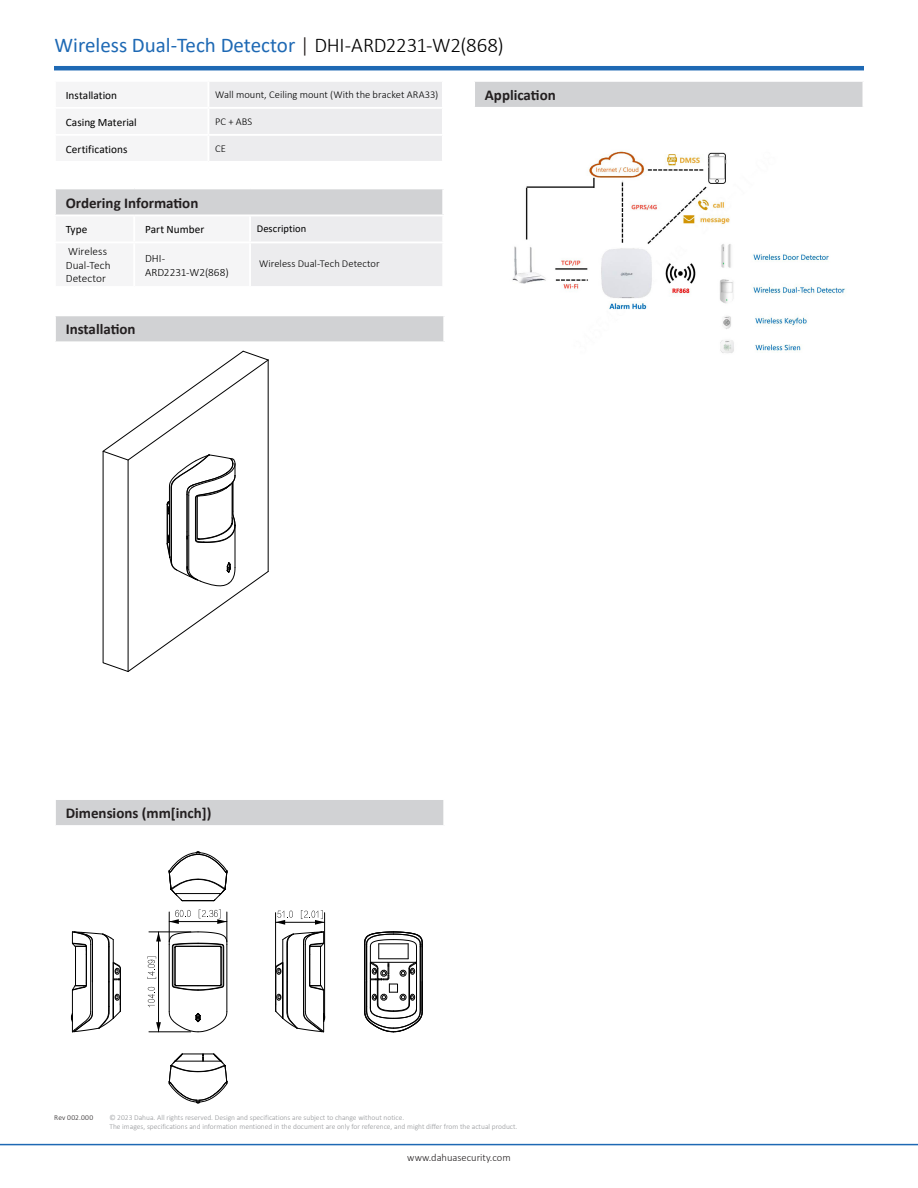
<style>
.page{position:relative;width:918px;height:1188px;background:#fff}
.page>*{position:absolute;margin:0;border:0;box-sizing:border-box;transform-origin:0 0}
.t1{font:21px "Calibri";color:#1e69b4}
.t2{font:700 15px "Calibri";color:#231f20}
.表格内标题{font:11.25px "Calibri";color:#000}
.表格内标题-2{font:300 11.25px/13.5px "Calibri";letter-spacing:.005em;color:#000}
.表格正文{font:300 10.5px "Calibri";letter-spacing:.005em;color:#000}
.t3{font:300 10.5px "Calibri";color:#231f20}
.表格正文-2{font:10.5px "Calibri";letter-spacing:.01em;color:#000}
.t4{font:300 7.5px "Calibri";color:#939598}
.t5{font:300 7.5px "Calibri";letter-spacing:.035em;color:#231f20}
.s1{font-weight:300;color:#1b1513}
.s2{font-weight:300;color:#000}
</style>
<div class="page">
<hr style="left:54px;top:66px;width:810px;height:4px;background:#1e69b4">
<hr style="left:0;top:1144px;width:918px;height:1px;background:#1e69b4">
<div style="left:55px;top:799px;width:389px;height:27px;background:#d1d2d4"></div>
<hr style="left:54px;top:798px;width:391px;height:2px;background:#fff">
<hr style="left:54px;top:825px;width:391px;height:2px;background:#fff">
<hr style="left:54px;top:800px;width:2px;height:25px;background:#fff">
<hr style="left:443px;top:800px;width:2px;height:25px;background:#fff">
<svg style="left:70px;top:851px;width:335px;height:233px"></svg>
<hr style="left:169px;top:944px;width:1px;height:68px;background:#000">
<hr style="left:227px;top:944px;width:1px;height:68px;background:#000">
<hr style="left:275px;top:969px;width:1px;height:42px;background:#000">
<hr style="left:364px;top:944px;width:1px;height:68px;background:#000">
<svg style="left:169px;top:932px;width:58px;height:58px"></svg>
<svg style="left:169px;top:852px;width:59px;height:50px"></svg>
<svg style="left:169px;top:1054px;width:59px;height:50px"></svg>
<svg style="left:365px;top:932px;width:58px;height:101px"></svg>
<hr style="left:420px;top:947px;width:1px;height:35px;background:#000">
<hr style="left:366px;top:947px;width:1px;height:35px;background:#000">
<svg style="left:169px;top:1012px;width:58px;height:20px"></svg>
<svg style="left:71px;top:932px;width:50px;height:100px"></svg>
<svg style="left:276px;top:932px;width:49px;height:100px"></svg>
<div style="left:55px;top:315px;width:389px;height:27px;background:#d1d2d4"></div>
<hr style="left:54px;top:314px;width:391px;height:2px;background:#fff">
<hr style="left:54px;top:341px;width:391px;height:2px;background:#fff">
<hr style="left:54px;top:316px;width:2px;height:25px;background:#fff">
<hr style="left:443px;top:316px;width:2px;height:25px;background:#fff">
<svg style="left:128px;top:360px;width:140px;height:91px"></svg>
<hr style="left:268px;top:360px;width:1px;height:211px;background:#000">
<svg style="left:243px;top:351px;width:25px;height:9px"></svg>
<svg style="left:103px;top:451px;width:165px;height:221px"></svg>
<div style="left:474px;top:81px;width:389px;height:27px;background:#d1d2d4"></div>
<hr style="left:473px;top:80px;width:391px;height:2px;background:#fff">
<hr style="left:473px;top:107px;width:391px;height:2px;background:#fff">
<hr style="left:473px;top:82px;width:2px;height:25px;background:#fff">
<img style="left:512px;top:151px;width:333px;height:202px">
<div style="left:209px;top:82px;width:233px;height:79px;background:#ececee"></div>
<div style="left:55px;top:188px;width:388px;height:27px;background:#d1d2d4"></div>
<div style="left:251px;top:216px;width:191px;height:70px;background:#ececee"></div>
<div style="left:55px;top:242px;width:79px;height:45px;background:#f5f5f6"></div>
<div style="left:134px;top:242px;width:116px;height:45px;background:#f5f5f6"></div>
<hr style="left:54px;top:241px;width:80px;height:2px;background:#fff">
<hr style="left:250px;top:241px;width:194px;height:2px;background:#fff">
<hr style="left:54px;top:286px;width:80px;height:2px;background:#fff">
<hr style="left:54px;top:187px;width:80px;height:2px;background:#fff">
<hr style="left:134px;top:187px;width:116px;height:2px;background:#fff">
<hr style="left:250px;top:187px;width:194px;height:2px;background:#fff">
<hr style="left:134px;top:241px;width:116px;height:2px;background:#fff">
<hr style="left:134px;top:286px;width:116px;height:2px;background:#fff">
<hr style="left:54px;top:189px;width:2px;height:25px;background:#fff">
<hr style="left:442px;top:189px;width:2px;height:25px;background:#fff">
<hr style="left:54px;top:214px;width:80px;height:2px;background:#fff">
<hr style="left:134px;top:214px;width:116px;height:2px;background:#fff">
<hr style="left:250px;top:214px;width:194px;height:2px;background:#fff">
<hr style="left:54px;top:243px;width:2px;height:43px;background:#fff">
<hr style="left:133px;top:243px;width:2px;height:43px;background:#fff">
<hr style="left:249px;top:243px;width:2px;height:43px;background:#fff">
<p class="t1" style="left:55px;top:31px;width:451px">Wireless Dual-Tech Detector <span class="s1">|</span> <span class="s2">DHI-ARD2231-W2(868)</span></p>
<p class="表格内标题" style="left:66px;top:87px;width:53px">Installation</p>
<p class="表格正文" style="left:215px;top:88px;width:225px">Wall mount, Ceiling mount (With the bracket ARA33)</p>
<p class="表格内标题" style="left:66px;top:114px;width:73px">Casing Material</p>
<p class="表格正文" style="left:215px;top:115px;width:39px">PC + ABS</p>
<p class="表格内标题" style="left:66px;top:141px;width:63px">Certifications</p>
<p class="表格正文" style="left:215px;top:142px;width:12px">CE</p>
<p class="t2" style="left:485px;top:84px;width:72px">Application</p>
<p class="t2" style="left:66px;top:192px;width:134px">Ordering Information</p>
<p class="表格内标题" style="left:66px;top:222px;width:23px">Type</p>
<p class="表格内标题" style="left:145px;top:222px;width:61px">Part Number</p>
<p class="表格正文-2" style="left:257px;top:221px;width:51px">Description</p>
<p class="表格内标题-2" style="left:66px;top:245px;width:46px">Wireless<br>Dual-Tech<br>Detector</p>
<p class="表格内标题-2" style="left:145px;top:252px;width:85px">DHI-<br>ARD2231-W2(868)</p>
<p class="表格正文" style="left:259px;top:257px;width:122px">Wireless Dual-Tech Detector</p>
<p class="t2" style="left:66px;top:319px;width:71px">Installation</p>
<p class="t2" style="left:66px;top:803px;width:147px">Dimensions (mm[inch])</p>
<p class="t5" style="left:54px;top:1113px;width:40px">Rev 002.000</p>
<p class="t4" style="left:109px;top:1113px;width:296px">© 2023 Dahua. All rights reserved. Design and specifications are subject to change without notice.</p>
<p class="t4" style="left:109px;top:1122px;width:410px">The images, specifications and information mentioned in the document are only for reference, and might differ from the actual product.</p>
<p class="t3" style="left:407px;top:1151px;width:105px">www.dahuasecurity.com</p>
</div>
